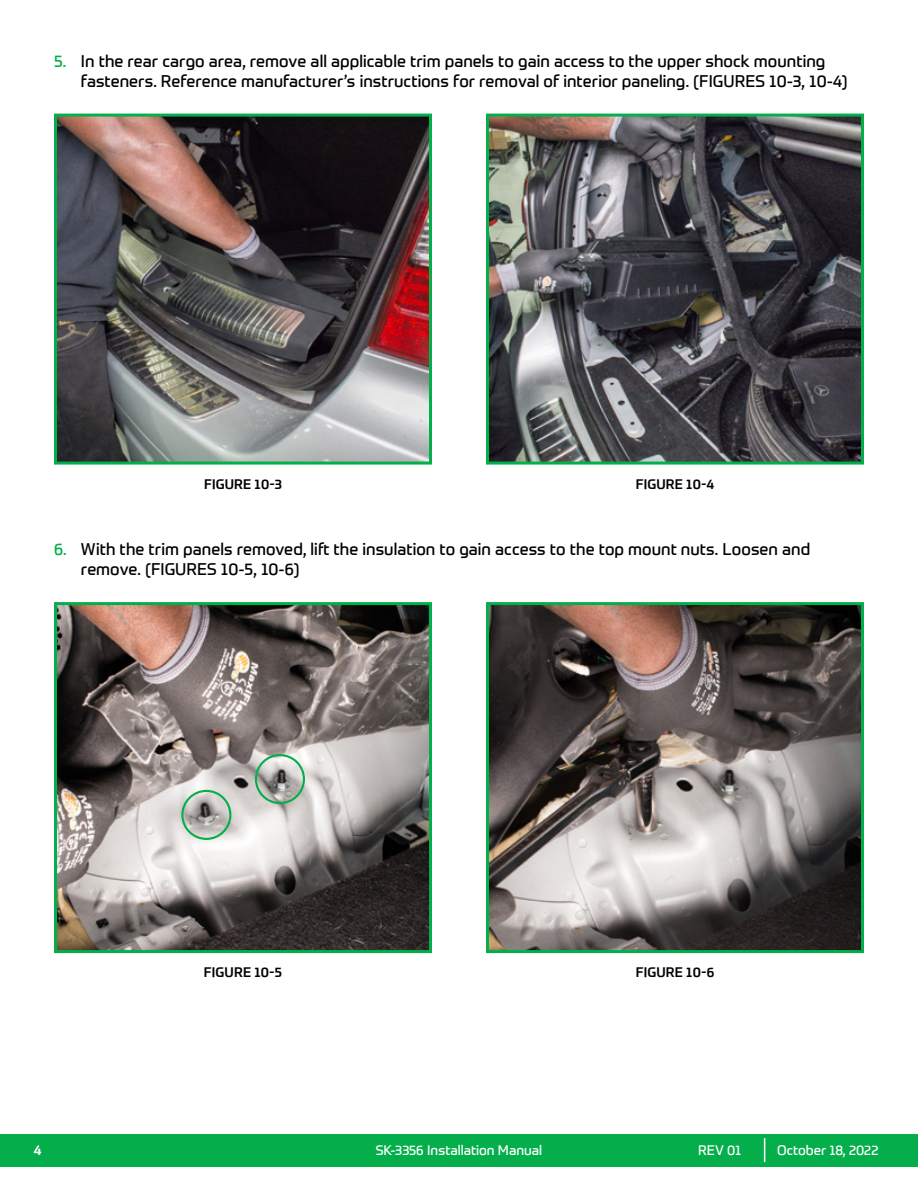
<style>
.page{position:relative;width:918px;height:1188px;background:#fff}
.page>*{position:absolute;margin:0;border:0;box-sizing:border-box;transform-origin:0 0}
.t1{font:16.5px/19.8px "Prometo";color:#000}
.t2{font:13.5px "Prometo";color:#fff}
.t3{font:500 13.5px "Prometo";letter-spacing:.01em;color:#000}
.s1{color:#04af4b}
</style>
<div class="page">
<div style="left:0;top:1134px;width:918px;height:32px;background:#04af4b"></div>
<svg style="left:764px;top:1138px;width:1px;height:24px"></svg>
<img style="left:58px;top:118px;width:370px;height:343px">
<div style="left:54px;top:114px;width:378px;height:351px;border:3px solid #04af4b"></div>
<img style="left:58px;top:606px;width:370px;height:343px">
<div style="left:181px;top:790px;width:50px;height:50px;border:2px solid #04af4b;border-radius:50%"></div>
<div style="left:255px;top:754px;width:50px;height:50px;border:2px solid #04af4b;border-radius:50%"></div>
<div style="left:54px;top:602px;width:378px;height:351px;border:3px solid #04af4b"></div>
<img style="left:490px;top:118px;width:370px;height:343px">
<div style="left:486px;top:114px;width:378px;height:351px;border:3px solid #04af4b"></div>
<img style="left:490px;top:606px;width:370px;height:343px">
<div style="left:486px;top:602px;width:378px;height:351px;border:3px solid #04af4b"></div>
<p class="t1" style="left:81px;top:51px;width:768px;text-indent:-27px"><span class="s1">5.</span> In the rear cargo area, remove all applicable trim panels to gain access to the upper shock mounting fasteners. Reference manufacturer’s instructions for removal of interior paneling. (FIGURES 10-3, 10-4)</p>
<p class="t3" style="left:204px;top:475px;width:79px">FIGURE 10-3</p>
<p class="t3" style="left:636px;top:475px;width:80px">FIGURE 10-4</p>
<p class="t1" style="left:81px;top:539px;width:731px;text-indent:-27px"><span class="s1">6.</span> With the trim panels removed, lift the insulation to gain access to the top mount nuts. Loosen and remove. (FIGURES 10-5, 10-6)</p>
<p class="t3" style="left:204px;top:964px;width:80px">FIGURE 10-5</p>
<p class="t3" style="left:636px;top:964px;width:80px">FIGURE 10-6</p>
<p class="t2" style="left:34px;top:1142px;width:9px">4</p>
<p class="t2" style="left:376px;top:1142px;width:168px">SK-3356 Installation Manual</p>
<p class="t2" style="left:698px;top:1142px;width:45px">REV 01</p>
<p class="t2" style="left:777px;top:1142px;width:103px">October 18, 2022</p>
</div>
